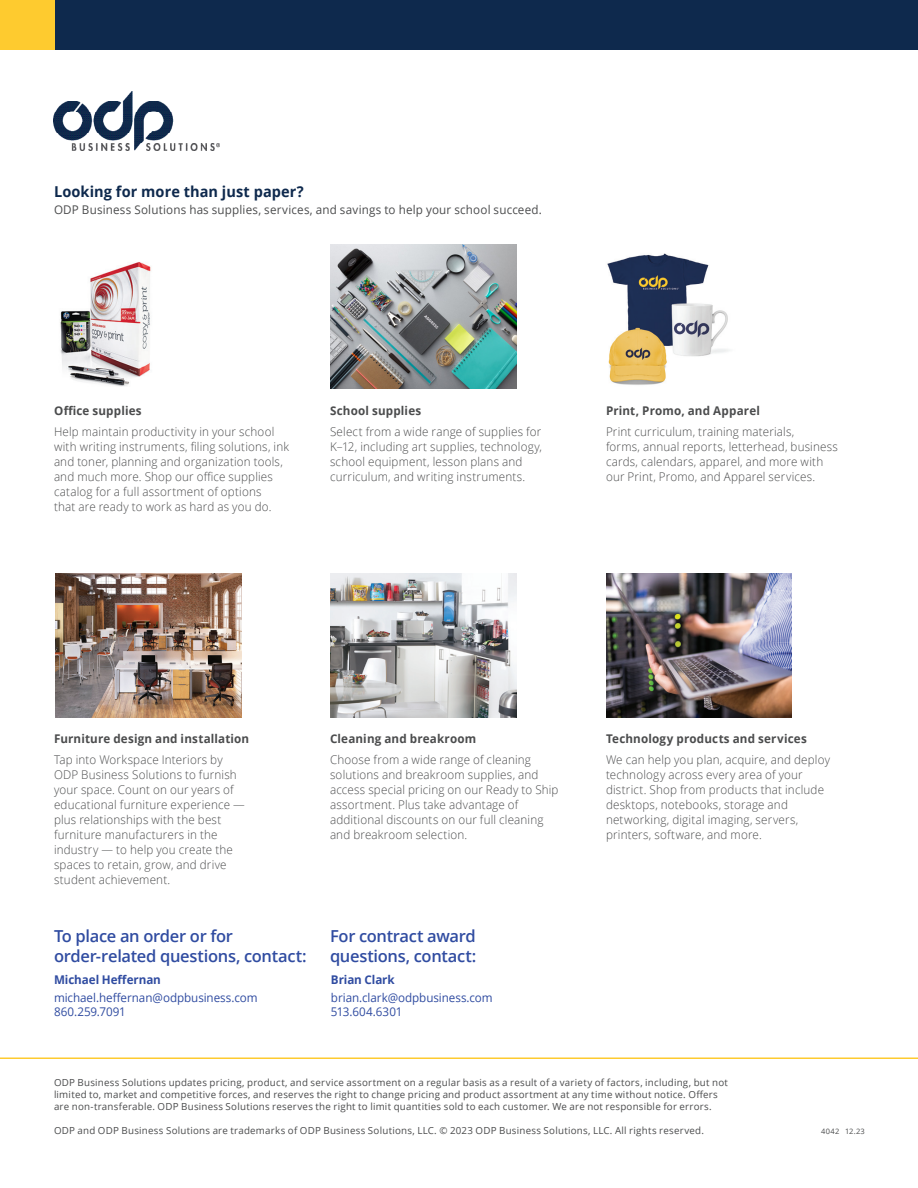
<style>
.page{position:relative;width:918px;height:1188px;background:#fff}
.page>*{position:absolute;margin:0;border:0;box-sizing:border-box;transform-origin:0 0}
._03__INT_sidebar{font:600 16.5px/19.5px "Open Sans";letter-spacing:-.02em;color:#304ca1}
._03_Text{font:700 15px "Open Sans";letter-spacing:.005em;color:#0e294d}
._03_Text-2{font:300 12px/15px "Open Sans";letter-spacing:.015em;color:#4b4c4d}
._03_Text-3{font:700 12px "Open Sans";letter-spacing:.015em;color:#4b4c4d}
._03_Text-4{font:12px "Open Sans";letter-spacing:-.005em;color:#304ca1}
._03_Text-5{font:12px "Open Sans";letter-spacing:.015em;color:#4b4c4d}
._03_Text-6{font:700 12px "Open Sans";letter-spacing:-.005em;color:#304ca1}
.t1{font:9.75px/12px "Open Sans";letter-spacing:.025em;color:#4b4c4d}
._03__body_copy{font:7.5px "Open Sans";letter-spacing:.04em;color:#4b4c4d}
</style>
<div class="page">
<hr style="left:0;top:1058px;width:918px;height:1px;background:#fecb2f">
<img style="left:54px;top:92px;width:165px;height:58px">
<img style="left:60px;top:262px;width:91px;height:125px">
<img style="left:607px;top:253px;width:123px;height:132px">
<img style="left:606px;top:574px;width:185px;height:144px">
<img style="left:331px;top:574px;width:185px;height:144px">
<img style="left:331px;top:245px;width:185px;height:143px">
<img style="left:56px;top:574px;width:185px;height:144px">
<div style="left:53px;top:0;width:865px;height:50px;background:#0e294d"></div>
<div style="left:0;top:0;width:54px;height:50px;background:#fecb2f"></div>
<p class="_03_Text" style="left:54px;top:181px;width:251px">Looking for more than just paper?</p>
<p class="_03_Text-5" style="left:54px;top:201px;width:489px">ODP Business Solutions has supplies, services, and savings to help your school succeed.</p>
<p class="_03_Text-3" style="left:54px;top:402px;width:89px">Office supplies</p>
<p class="_03_Text-2" style="left:54px;top:424px;width:237px">Help maintain productivity in your school with writing instruments, filing solutions, ink and toner, planning and organization tools, and much more. Shop our office supplies catalog for a full assortment of options<br>that are ready to work as hard as you do.</p>
<p class="_03_Text-3" style="left:330px;top:402px;width:93px">School supplies</p>
<p class="_03_Text-2" style="left:330px;top:424px;width:214px">Select from a wide range of supplies for K–12, including art supplies, technology, school equipment, lesson plans and curriculum, and writing instruments.</p>
<p class="_03_Text-3" style="left:606px;top:402px;width:155px">Print, Promo, and Apparel</p>
<p class="_03_Text-2" style="left:606px;top:424px;width:233px">Print curriculum, training materials,<br>forms, annual reports, letterhead, business cards, calendars, apparel, and more with our Print, Promo, and Apparel services.</p>
<p class="_03_Text-3" style="left:54px;top:730px;width:197px">Furniture design and installation</p>
<p class="_03_Text-2" style="left:54px;top:752px;width:192px">Tap into Workspace Interiors by<br>ODP Business Solutions to furnish your space. Count on our years of educational furniture experience — plus relationships with the best furniture manufacturers in the industry — to help you create the spaces to retain, grow, and drive student achievement.</p>
<p class="_03_Text-3" style="left:330px;top:730px;width:148px">Cleaning and breakroom</p>
<p class="_03_Text-2" style="left:330px;top:752px;width:230px">Choose from a wide range of cleaning solutions and breakroom supplies, and access special pricing on our Ready to Ship assortment. Plus take advantage of additional discounts on our full cleaning and breakroom selection.</p>
<p class="_03__INT_sidebar" style="left:54px;top:926px;width:254px">To place an order or for order-related questions, contact:</p>
<p class="_03__INT_sidebar" style="left:330px;top:926px;width:148px">For contract award questions, contact:</p>
<p class="_03_Text-6" style="left:54px;top:971px;width:108px">Michael Heffernan</p>
<p class="_03_Text-4" style="left:54px;top:989px;width:205px">michael.heffernan@odpbusiness.com</p>
<p class="_03_Text-4" style="left:54px;top:1004px;width:73px">860.259.7091</p>
<p class="_03_Text-6" style="left:331px;top:971px;width:65px">Brian Clark</p>
<p class="_03_Text-4" style="left:331px;top:989px;width:163px">brian.clark@odpbusiness.com</p>
<p class="_03_Text-4" style="left:331px;top:1004px;width:73px">513.604.6301</p>
<p class="_03_Text-3" style="left:606px;top:730px;width:202px">Technology products and services</p>
<p class="_03_Text-2" style="left:606px;top:752px;width:226px">We can help you plan, acquire, and deploy technology across every area of your district. Shop from products that include desktops, notebooks, storage and networking, digital imaging, servers, printers, software, and more.</p>
<p class="t1" style="left:54px;top:1076px;width:675px">ODP Business Solutions updates pricing, product, and service assortment on a regular basis as a result of a variety of factors, including, but not limited to, market and competitive forces, and reserves the right to change pricing and product assortment at any time without notice. Offers are non-transferable. ODP Business Solutions reserves the right to limit quantities sold to each customer. We are not responsible for errors.</p>
<p class="t1" style="left:54px;top:1124px;width:652px">ODP and ODP Business Solutions are trademarks of ODP Business Solutions, LLC. © 2023 ODP Business Solutions, LLC. All rights reserved.</p>
<p class="_03__body_copy" style="left:821px;top:1126px;width:45px">4042 12.23</p>
</div>
